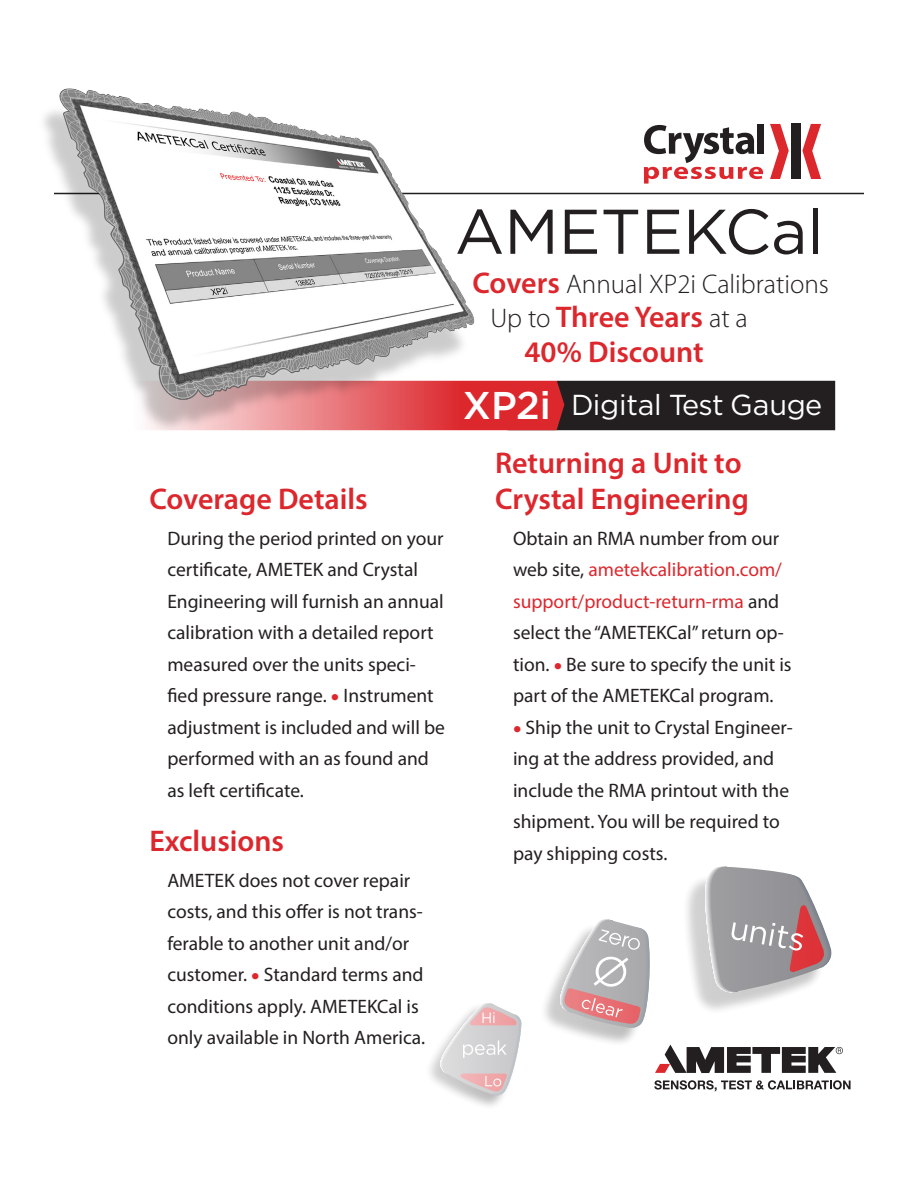
<style>
.page{position:relative;width:918px;height:1188px;background:#fff}
.page>*{position:absolute;margin:0;border:0;box-sizing:border-box;transform-origin:0 0}
.t1{font:63px "Gotham";letter-spacing:-.005em;color:#231f20}
.t2{font:600 30px/36px "Myriad Pro";color:#dc272d}
.t3{font:28.8px "Gotham";letter-spacing:-.01em;color:#fff}
.t4{font:300 27px "Myriad Pro";color:#231f20}
.t5{font:19.5px/31.5px "Myriad Pro";color:#231f20}
.s1{font-size:30px;color:#dc272d}
.s2{font-weight:600;font-size:30px;color:#dc272d}
.s3{font-weight:300;font-size:27px;color:#231f20}
.s4{font-weight:500;font-size:38.7px}
.s5{color:#dc272d}
</style>
<div class="page">
<svg style="left:484px;top:381px;width:351px;height:49px;background:#4b2022"></svg>
<hr style="left:54px;top:193px;width:810px;height:1px;background:#231f20">
<img style="left:43px;top:88px;width:441px;height:343px">
<svg style="left:654px;top:1080px;width:197px;height:11px"></svg>
<svg style="left:655px;top:1045px;width:188px;height:28px"></svg>
<div style="left:791px;top:124px;width:9px;height:55px;background:#231f20"></div>
<svg style="left:770px;top:124px;width:19px;height:55px"></svg>
<svg style="left:802px;top:124px;width:19px;height:55px"></svg>
<div style="left:757px;top:124px;width:7px;height:30px;background:#231f20"></div>
<svg style="left:644px;top:125px;width:119px;height:59px"></svg>
<div style="left:425px;top:1002px;width:97px;height:108px;background:#231f20;opacity:.75"></div>
<svg style="left:439px;top:1003px;width:82px;height:93px"></svg>
<div style="left:540px;top:923px;width:106px;height:124px;background:#231f20;opacity:.41"></div>
<svg style="left:559px;top:919px;width:91px;height:109px"></svg>
<div style="left:682px;top:873px;width:142px;height:143px;background:#231f20;opacity:.25"></div>
<svg style="left:702px;top:866px;width:130px;height:127px"></svg>
<p class="t2" style="left:149px;top:480px;width:220px">Coverage Details</p>
<p class="t5" style="left:167px;top:522px;width:279px">During the period printed on your certificate, AMETEK and Crystal<br>Engineering will furnish an annual calibration with a detailed report measured over the units speci&shy;fied pressure range. <span class="s1">•</span> Instrument adjustment is included and will be performed with an as found and as left certificate.</p>
<p class="t2" style="left:149px;top:822px;width:136px">Exclusions</p>
<p class="t5" style="left:167px;top:864px;width:259px">AMETEK does not cover repair costs, and this offer is not trans&shy;ferable to another unit and/or customer. <span class="s1">•</span> Standard terms and conditions apply. AMETEKCal is only available in North America.</p>
<p class="t1" style="left:455px;top:191px;width:371px">AMETEKCal</p>
<p class="t4" style="left:472px;top:268px;width:358px"><span class="s2">Covers</span> Annual XP2i Calibrations</p>
<p class="t2" style="left:490px;top:298px;width:259px"><span class="s3">Up to</span> Three Years <span class="s3">at a</span></p>
<p class="t2" style="left:525px;top:333px;width:181px">40% Discount</p>
<h3 class="t3" style="left:463px;top:387px;width:361px"><span class="s4">XP2i</span> Digital Test Gauge</h3>
<p class="t2" style="left:495px;top:444px;width:255px">Returning a Unit to<br>Crystal Engineering</p>
<p class="t5" style="left:513px;top:522px;width:280px">Obtain an RMA number from our web site, <span class="s5">ametekcalibration.com/ support/product-return-rma</span> and select the “AMETEKCal” return op&shy;tion. <span class="s1">•</span> Be sure to specify the unit is part of the AMETEKCal program.</p>
<p class="t5" style="left:513px;top:711px;width:281px"><span class="s1">•</span> Ship the unit to Crystal Engineer&shy;ing at the address provided, and include the RMA printout with the shipment. You will be required to pay shipping costs.</p>
</div>
